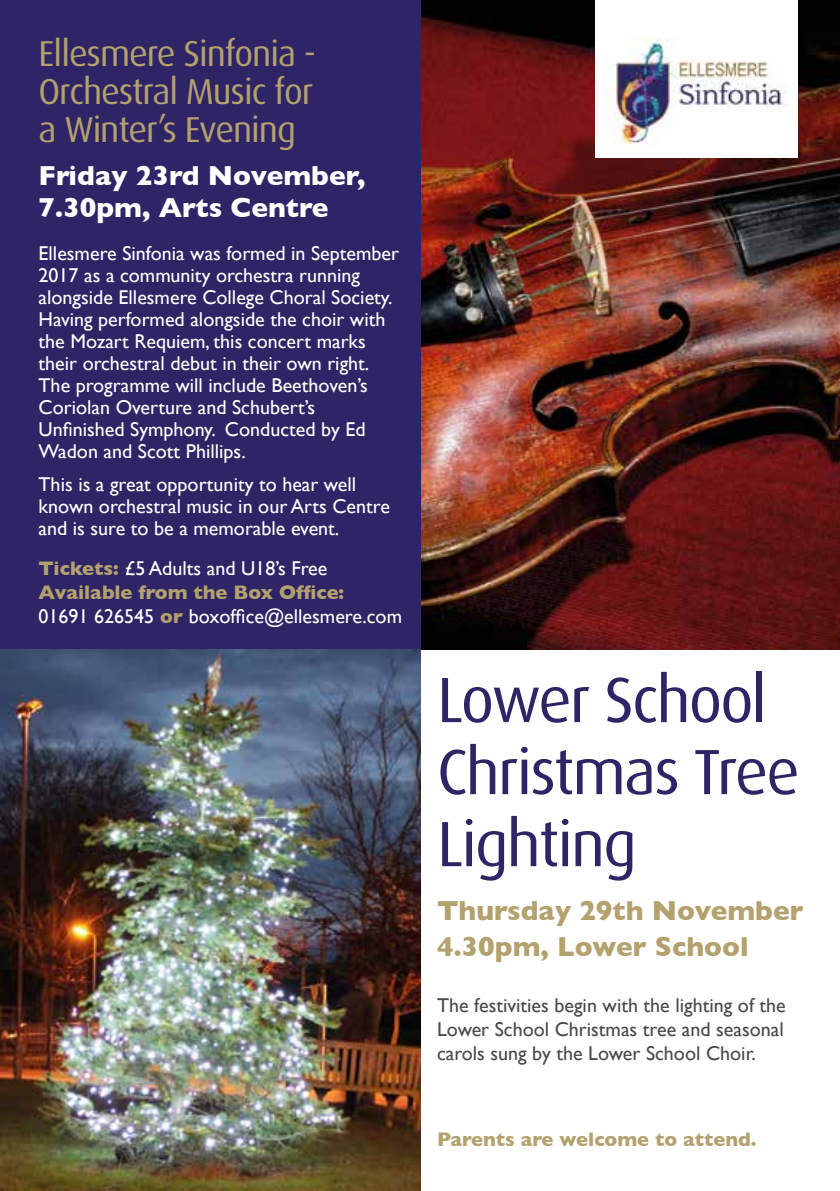
<style>
.page{position:relative;width:840px;height:1191px;background:#fff}
.page>*{position:absolute;margin:0;border:0;box-sizing:border-box;transform-origin:0 0}
.t1{font:64px/72px "Dax";letter-spacing:-.03em;color:#2e2466}
.t2{font:36px/38px "Dax";letter-spacing:-.03em;color:#b3a16e;text-align:justify}
.t3{font:700 28px/35.6px "Gill Sans";color:#b3a16e}
.t4{font:700 28px/32px "Gill Sans";color:#fff}
.t5{font:20px/22px "Gill Sans";color:#fff}
.t6{font:20px/24px "Gill Sans";color:#4a4a49;text-align:justify}
.t7{font:700 20px "Gill Sans";color:#b3a16e}
.s1{font-weight:700;color:#b3a16e}
</style>
<div class="page">
<hr style="left:839px;top:0;width:1px;height:649px;background:#4a4a49">
<img style="left:420px;top:0;width:419px;height:649px">
<div style="left:0;top:0;width:420px;height:649px;background:#2e2466"></div>
<img style="left:0;top:649px;width:420px;height:542px">
<div style="left:595px;top:0;width:202px;height:157px;background:#fff"></div>
<img style="left:602px;top:38px;width:185px;height:110px">
<h2 class="t2" style="left:39px;top:35px;width:279px">Ellesmere Sinfonia - Orchestral Music for a Winter’s Evening</h2>
<h3 class="t4" style="left:39px;top:159px;width:328px">Friday 23rd November,<br>7.30pm, Arts Centre</h3>
<p class="t5" style="left:39px;top:242px;width:362px">Ellesmere Sinfonia was formed in September 2017 as a community orchestra running alongside Ellesmere College Choral Society.<br>Having performed alongside the choir with the Mozart Requiem, this concert marks their orchestral debut in their own right.<br>The programme will include Beethoven’s Coriolan Overture and Schubert’s Unfinished Symphony. Conducted by Ed Wadon and Scott Phillips.</p>
<p class="t5" style="left:39px;top:473px;width:353px">This is a great opportunity to hear well known orchestral music in our Arts Centre and is sure to be a memorable event.</p>
<p class="t5" style="left:39px;top:556px;width:365px;line-height:24px"><span class="s1">Tickets:</span> £5 Adults and U18’s Free<br><span class="s1">Available from the Box Office:<br></span>01691 626545 <span class="s1">or</span> boxoffice@ellesmere.com</p>
<h1 class="t1" style="left:437px;top:664px;width:364px">Lower School<br>Christmas Tree<br>Lighting</h1>
<h3 class="t3" style="left:437px;top:892px;width:368px">Thursday 29th November<br>4.30pm, Lower School</h3>
<p class="t6" style="left:437px;top:992px;width:350px">The festivities begin with the lighting of the Lower School Christmas tree and seasonal carols sung by the Lower School Choir.</p>
<p class="t7" style="left:437px;top:1123px;width:321px">Parents are welcome to attend.</p>
</div>
